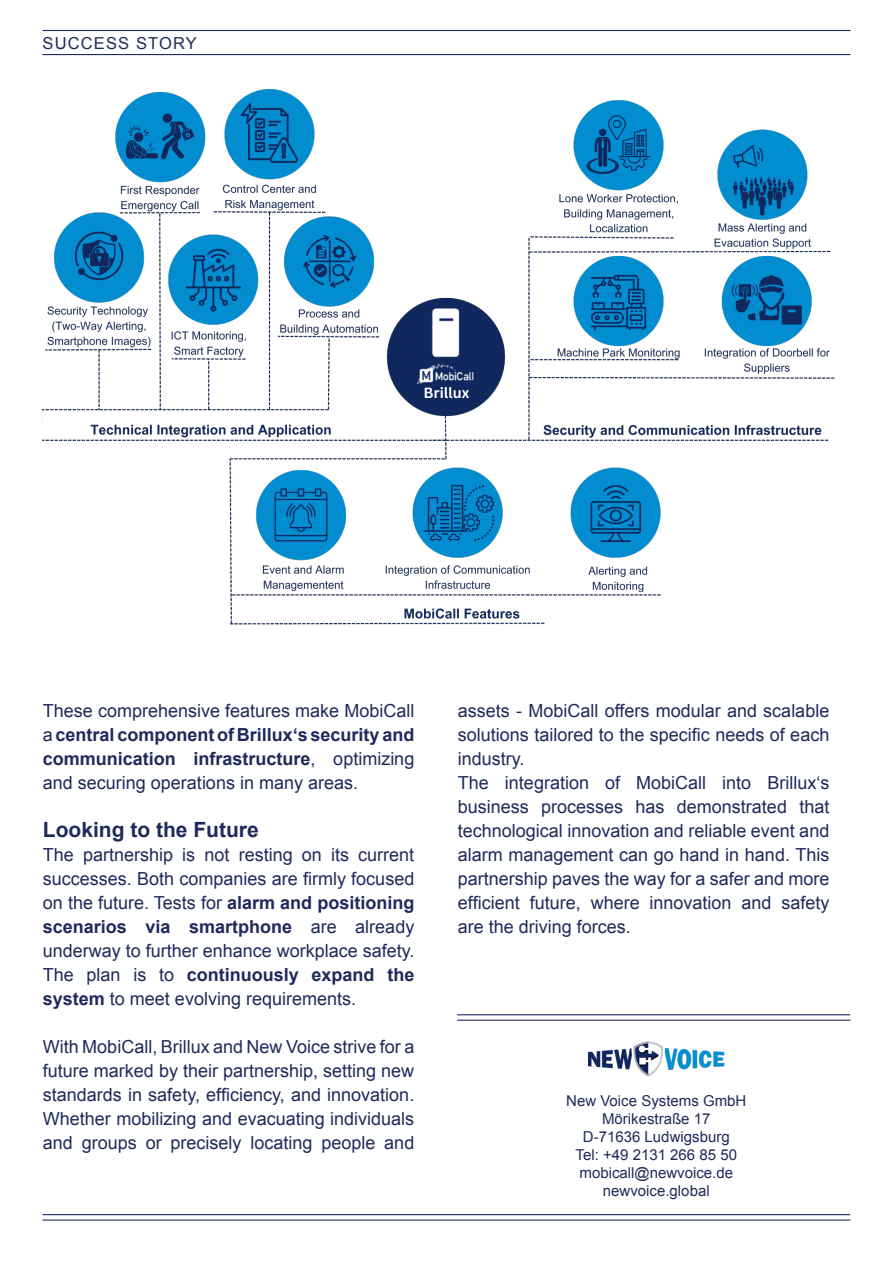
<style>
.page{position:relative;width:893px;height:1263px;background:#fff}
.page>*{position:absolute;margin:0;border:0;box-sizing:border-box;transform-origin:0 0}
.t1{font:700 21px "Arial";color:#1f2a5c}
.t2{font:18px/24px "Arial";color:#1f2a5c;text-align:justify}
.t3{font:16.5px "Arial";letter-spacing:.07em;color:#1f2a5c}
.t4{font:15px "Arial";color:#1f2a5c}
.s1{font-weight:700}
</style>
<div class="page">
<hr style="left:43px;top:30px;width:807px;height:1px;background:#1f2a5c">
<hr style="left:43px;top:54px;width:807px;height:1px;background:#1f2a5c">
<hr style="left:43px;top:1214px;width:807px;height:1px;background:#1f2a5c">
<hr style="left:43px;top:1219px;width:807px;height:1px;background:#1f2a5c">
<img style="left:589px;top:1041px;width:135px;height:36px">
<hr style="left:457px;top:1014px;width:393px;height:1px;background:#1f2a5c">
<hr style="left:457px;top:1020px;width:393px;height:1px;background:#1f2a5c">
<img style="left:43px;top:89px;width:792px;height:536px">
<p class="t3" style="left:43px;top:32px;width:156px">SUCCESS STORY</p>
<p class="t2" style="left:43px;top:699px;width:373px">These comprehensive features make MobiCall a <span class="s1">central component of Brillux‘s security and communication infrastructure</span>, optimizing and securing operations in many areas.</p>
<p class="t1" style="left:43px;top:816px;width:217px">Looking to the Future</p>
<p class="t2" style="left:43px;top:843px;width:373px">The partnership is not resting on its current successes. Both companies are firmly focused on the future. Tests for <span class="s1">alarm and positioning scenarios via smartphone</span> are already underway to further enhance workplace safety.<br>The plan is to <span class="s1">continuously expand the system</span> to meet evolving requirements.</p>
<p class="t2" style="left:43px;top:1035px;width:373px">With MobiCall, Brillux and New Voice strive for a future marked by their partnership, setting new standards in safety, efficiency, and innovation.<br>Whether mobilizing and evacuating individuals and groups or precisely locating people and</p>
<p class="t2" style="left:458px;top:699px;width:373px">assets - MobiCall offers modular and scalable solutions tailored to the specific needs of each industry.</p>
<p class="t2" style="left:458px;top:771px;width:373px">The integration of MobiCall into Brillux‘s business processes has demonstrated that technological innovation and reliable event and alarm management can go hand in hand. This partnership paves the way for a safer and more efficient future, where innovation and safety are the driving forces.</p>
<p class="t4" style="left:566px;top:1091px;width:182px">New Voice Systems GmbH</p>
<p class="t4" style="left:602px;top:1109px;width:110px">Mörikestraße 17</p>
<p class="t4" style="left:583px;top:1127px;width:148px">D-71636 Ludwigsburg</p>
<p class="t4" style="left:576px;top:1145px;width:163px">Tel: +49 2131 266 85 50</p>
<p class="t4" style="left:579px;top:1163px;width:155px">mobicall@newvoice.de</p>
<p class="t4" style="left:603px;top:1181px;width:108px">newvoice.global</p>
</div>
